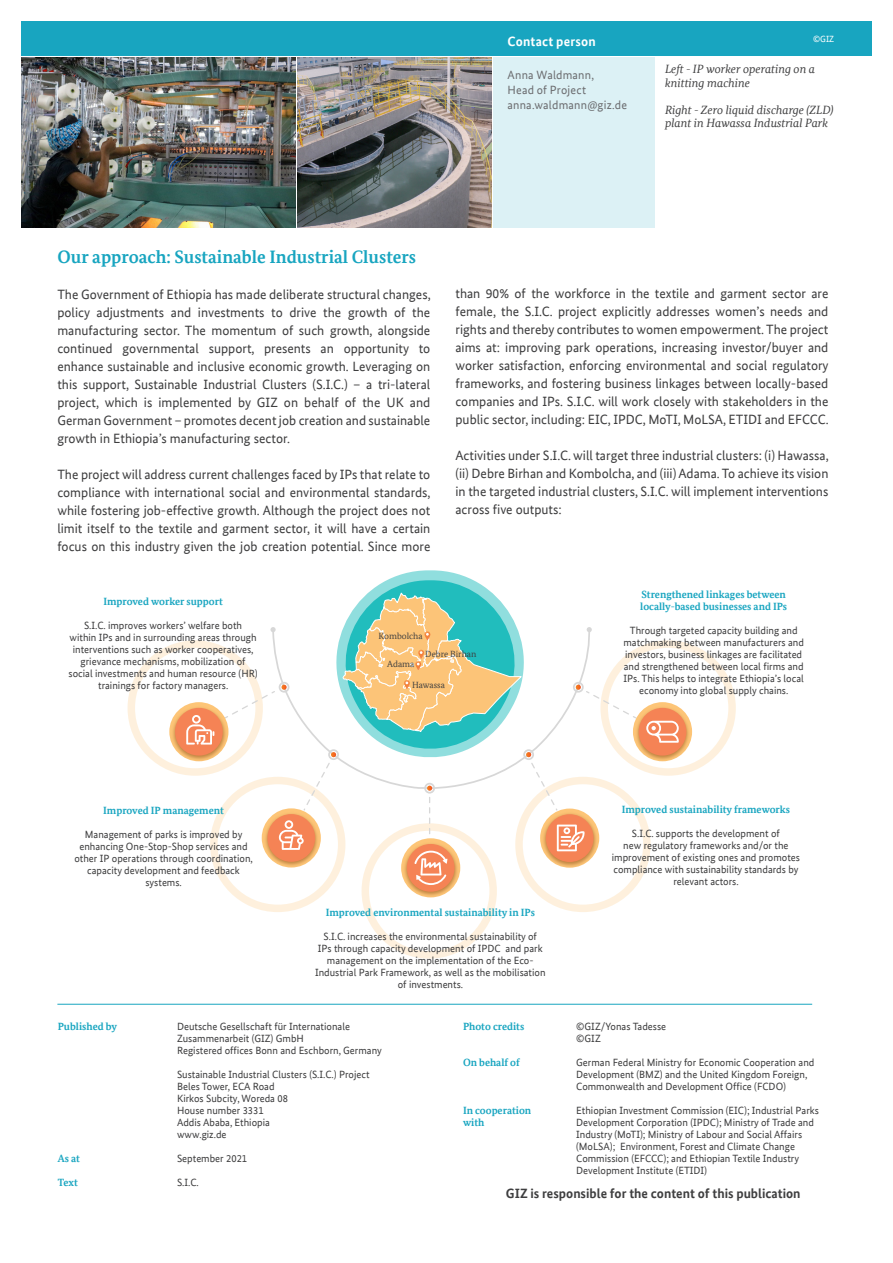
<style>
.page{position:relative;width:893px;height:1263px;background:#fff}
.page>*{position:absolute;margin:0;border:0;box-sizing:border-box;transform-origin:0 0}
.t1{font:700 18px "Bundes Serif Office T";color:#18a5c0}
.t2{font:13.5px/18px "Bundes Sans Office T";color:#3e3e3f;text-align:justify}
.t3{font:700 13.5px "Bundes Sans Office T";color:#3e3e3f}
.Contact_person_title{font:700 13.5px "Bundes Sans Office T";letter-spacing:.015em;color:#fff}
.t4{font:italic 12px/13.5px "Bundes Serif Office T";color:#3e3e3f}
.Contact_information{font:12px "Bundes Sans Office T";letter-spacing:.015em;color:#6c6d70}
.t5{font:10.5px/12px "Bundes Sans Office T";color:#3e3e3f;text-align:center}
.t6{font:700 10.5px/12px "Bundes Serif Office T";color:#18a5c0}
.t7{font:9px "Bundes Serif Office T";color:#3e3e3f}
.t8{font:9px "Bundes Sans Office T";color:#fff}
</style>
<div class="page">
<div style="left:128px;top:640px;width:135px;height:136px;border:8px solid #fdc577;border-radius:50%"></div>
<div style="left:210px;top:777px;width:135px;height:135px;border:8px solid #fdc577;border-radius:50%"></div>
<div style="left:362px;top:823px;width:135px;height:136px;border:8px solid #fdc577;border-radius:50%"></div>
<div style="left:515px;top:777px;width:136px;height:135px;border:8px solid #fdc577;border-radius:50%"></div>
<div style="left:600px;top:640px;width:136px;height:136px;border:8px solid #fdc577;border-radius:50%"></div>
<img style="left:637px;top:704px;width:55px;height:58px">
<div style="left:639px;top:708px;width:47px;height:48px;background:#f58355;border-radius:50%"></div>
<svg style="left:646px;top:721px;width:33px;height:22px"></svg>
<img style="left:407px;top:885px;width:48px;height:13px">
<div style="left:407px;top:844px;width:48px;height:48px;background:#f58355;border-radius:50%"></div>
<img style="left:170px;top:704px;width:54px;height:58px">
<div style="left:175px;top:708px;width:48px;height:48px;background:#f58355;border-radius:50%"></div>
<svg style="left:186px;top:715px;width:28px;height:29px"></svg>
<div style="left:21px;top:22px;width:851px;height:34px;background:#18a5c0"></div>
<img style="left:298px;top:58px;width:193px;height:170px">
<img style="left:21px;top:58px;width:275px;height:170px">
<div style="left:494px;top:58px;width:161px;height:170px;background:#dcf1f5"></div>
<hr style="left:57px;top:1004px;width:755px;height:1px;background:#18a5c0">
<svg style="left:224px;top:570px;width:413px;height:315px"></svg>
<p class="Contact_person_title" style="left:508px;top:34px;width:90px">Contact person</p>
<p class="t8" style="left:813px;top:34px;width:23px">©GIZ</p>
<p class="Contact_information" style="left:508px;top:68px;width:88px">Anna Waldmann,</p>
<p class="Contact_information" style="left:508px;top:83px;width:80px">Head of Project</p>
<p class="Contact_information" style="left:508px;top:98px;width:121px">anna.waldmann@giz.de</p>
<p class="t4" style="left:665px;top:62px;width:152px">Left - IP worker operating on a knitting machine</p>
<p class="t4" style="left:665px;top:103px;width:170px">Right - Zero liquid discharge (ZLD) plant in Hawassa Industrial Park</p>
<p class="t1" style="left:57px;top:246px;width:360px">Our approach: Sustainable Industrial Clusters</p>
<p class="t2" style="left:57px;top:285px;width:375px">The Government of Ethiopia has made deliberate structural changes, policy adjustments and investments to drive the growth of the manufacturing sector. The momentum of such growth, alongside continued governmental support, presents an opportunity to enhance sustainable and inclusive economic growth. Leveraging on this support, Sustainable Industrial Clusters (S.I.C.) – a tri-lateral project, which is implemented by GIZ on behalf of the UK and German Government – promotes decent job creation and sustainable growth in Ethiopia’s manufacturing sector.</p>
<p class="t2" style="left:57px;top:465px;width:375px">The project will address current challenges faced by IPs that relate to compliance with international social and environmental standards, while fostering job-effective growth. Although the project does not limit itself to the textile and garment sector, it will have a certain focus on this industry given the job creation potential. Since more</p>
<p class="t2" style="left:455px;top:285px;width:375px">than 90% of the workforce in the textile and garment sector are female, the S.I.C. project explicitly addresses women’s needs and rights and thereby contributes to women empowerment. The project aims at: improving park operations, increasing investor/buyer and worker satisfaction, enforcing environmental and social regulatory frameworks, and fostering business linkages between locally-based companies and IPs. S.I.C. will work closely with stakeholders in the public sector, including: EIC, IPDC, MoTI, MoLSA, ETIDI and EFCCC.</p>
<p class="t2" style="left:455px;top:447px;width:375px">Activities under S.I.C. will target three industrial clusters: (i) Hawassa, (ii) Debre Birhan and Kombolcha, and (iii) Adama. To achieve its vision in the targeted industrial clusters, S.I.C. will implement interventions across five outputs:</p>
<p class="t6" style="left:103px;top:595px;width:121px">Improved worker support</p>
<p class="t5" style="left:69px;top:619px;width:191px">S.I.C. improves workers’ welfare both<br>within IPs and in surrounding areas through interventions such as worker cooperatives, grievance mechanisms, mobilization of social investments and human resource (HR) trainings for factory managers.</p>
<p class="t6" style="left:103px;top:805px;width:122px">Improved IP management</p>
<p class="t5" style="left:74px;top:829px;width:180px">Management of parks is improved by enhancing One-Stop-Shop services and other IP operations through coordination, capacity development and feedback systems.</p>
<p class="t7" style="left:379px;top:631px;width:46px">Kombolcha</p>
<p class="t7" style="left:387px;top:659px;width:29px">Adama</p>
<p class="t7" style="left:425px;top:649px;width:53px">Debre Birhan</p>
<p class="t7" style="left:412px;top:680px;width:34px">Hawassa</p>
<p class="t6" style="left:326px;top:906px;width:211px">Improved environmental sustainability in IPs</p>
<p class="t5" style="left:315px;top:930px;width:232px">S.I.C. increases the environmental sustainability of<br>IPs through capacity development of IPDC and park management on the implementation of the Eco-Industrial Park Framework, as well as the mobilisation of investments.</p>
<p class="t6" style="left:641px;top:588px;width:146px">Strengthened linkages between</p>
<p class="t6" style="left:640px;top:600px;width:148px">locally-based businesses and IPs</p>
<p class="t5" style="left:623px;top:624px;width:182px">Through targeted capacity building and matchmaking between manufacturers and investors, business linkages are facilitated and strengthened between local firms and IPs. This helps to integrate Ethiopia’s local economy into global supply chains.</p>
<p class="t6" style="left:622px;top:803px;width:170px">Improved sustainability frameworks</p>
<p class="t5" style="left:612px;top:827px;width:190px">S.I.C. supports the development of<br>new regulatory frameworks and/or the improvement of existing ones and promotes compliance with sustainability standards by relevant actors.</p>
<p class="t6" style="left:58px;top:1021px;width:61px">Published by</p>
<p class="t6" style="left:58px;top:1153px;width:24px">As at</p>
<p class="t6" style="left:58px;top:1177px;width:22px">Text</p>
<p class="t5" style="left:177px;top:1021px;width:175px;text-align:left">Deutsche Gesellschaft für Internationale<br>Zusammenarbeit (GIZ) GmbH</p>
<p class="t5" style="left:177px;top:1045px;width:206px">Registered offices Bonn and Eschborn, Germany</p>
<p class="t5" style="left:177px;top:1069px;width:194px">Sustainable Industrial Clusters (S.I.C.) Project</p>
<p class="t5" style="left:177px;top:1081px;width:99px">Beles Tower, ECA Road</p>
<p class="t5" style="left:177px;top:1093px;width:112px">Kirkos Subcity, Woreda 08</p>
<p class="t5" style="left:177px;top:1105px;width:88px">House number 3331</p>
<p class="t5" style="left:177px;top:1117px;width:94px">Addis Ababa, Ethiopia</p>
<p class="t5" style="left:177px;top:1129px;width:51px">www.giz.de</p>
<p class="t5" style="left:177px;top:1153px;width:72px">September 2021</p>
<p class="t5" style="left:177px;top:1177px;width:23px">S.I.C.</p>
<p class="t5" style="left:576px;top:1021px;width:91px">©GIZ/Yonas Tadesse</p>
<p class="t5" style="left:576px;top:1033px;width:26px">©GIZ</p>
<p class="t5" style="left:576px;top:1057px;width:240px;text-align:left">German Federal Ministry for Economic Cooperation and<br>Development (BMZ) and the United Kingdom Foreign,<br>Commonwealth and Development Office (FCDO)</p>
<p class="t5" style="left:576px;top:1105px;width:244px;text-align:left">Ethiopian Investment Commission (EIC); Industrial Parks Development Corporation (IPDC); Ministry of Trade and Industry (MoTI); Ministry of Labour and Social Affairs (MoLSA); Environment, Forest and Climate Change Commission (EFCCC); and Ethiopian Textile Industry Development Institute (ETIDI)</p>
<p class="t3" style="left:506px;top:1185px;width:296px">GIZ is responsible for the content of this publication</p>
<p class="t6" style="left:463px;top:1021px;width:63px">Photo credits</p>
<p class="t6" style="left:463px;top:1057px;width:58px">On behalf of</p>
<p class="t6" style="left:463px;top:1105px;width:70px">In cooperation with</p>
</div>
